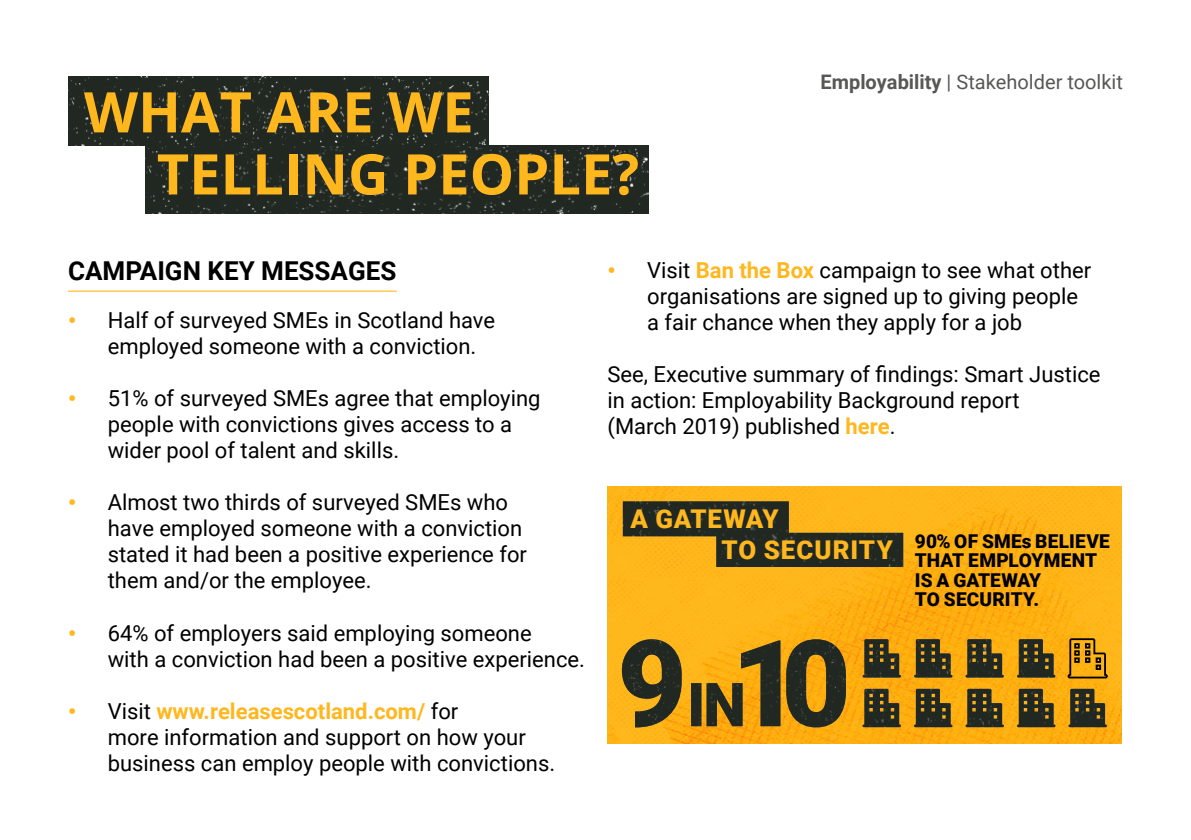
<style>
.page{position:relative;width:1191px;height:840px;background:#fff}
.page>*{position:absolute;margin:0;border:0;box-sizing:border-box;transform-origin:0 0}
.t1{font:700 56px/62px "Open Sans";color:#ffb71e}
.t2{font:700 26px "Roboto";color:#000}
.t3{font:900 25.8px "Roboto";letter-spacing:.015em;color:#ffb71e}
.t4{font:22px/26px "Roboto";color:#000}
.t5{font:20px "Roboto";color:#575756}
.t6{font:900 19px/19px "Roboto";letter-spacing:.01em;color:#000}
.s1{font-weight:700}
.s2{font-weight:900;color:#ffb71e}
.s3{font-weight:700;color:#ffb71e}
.s4{font-size:25.8px;color:#ffb71e}
</style>
<div class="page">
<img style="left:68px;top:77px;width:420px;height:68px">
<img style="left:145px;top:145px;width:503px;height:68px">
<hr style="left:68px;top:290px;width:329px;height:1px;background:#ffb71e">
<img style="left:607px;top:486px;width:514px;height:257px">
<img style="left:623px;top:501px;width:280px;height:65px">
<img style="left:622px;top:639px;width:224px;height:88px">
<img style="left:862px;top:638px;width:244px;height:88px">
<h1 class="t1" style="left:157px;top:80px;width:484px;text-indent:-73px">WHAT ARE WE<br>TELLING PEOPLE?</h1>
<p class="t5" style="left:820px;top:68px;width:304px"><span class="s1">Employability</span> | Stakeholder toolkit</p>
<p class="t2" style="left:68px;top:252px;width:330px">CAMPAIGN KEY MESSAGES</p>
<p class="t4" style="left:647px;top:256px;width:445px;text-indent:-40px"><span class="s2">•</span> Visit <span class="s3">Ban the Box</span> campaign to see what other organisations are signed up to giving people a fair chance when they apply for a job</p>
<p class="t4" style="left:607px;top:360px;width:494px">See, Executive summary of findings: Smart Justice in action: Employability Background report<br>(March 2019) published <span class="s3">here</span>.</p>
<p class="t4" style="left:108px;top:306px;width:389px;text-indent:-40px"><span class="s2">•</span> Half of surveyed SMEs in Scotland have employed someone with a conviction.</p>
<p class="t4" style="left:108px;top:384px;width:434px;text-indent:-40px"><span class="s2">•</span> 51% of surveyed SMEs agree that employing people with convictions gives access to a wider pool of talent and skills.</p>
<p class="t4" style="left:108px;top:488px;width:421px;text-indent:-40px"><span class="s2">•</span> Almost two thirds of surveyed SMEs who have employed someone with a conviction stated it had been a positive experience for them and/or the employee.</p>
<p class="t4" style="left:108px;top:618px;width:479px;text-indent:-40px"><span class="s2">•</span> 64% of employers said employing someone<br>with a conviction had been a positive experience.</p>
<p class="t4" style="left:108px;top:696px;width:449px;text-indent:-40px"><span class="s2">•</span> Visit <span class="s3">www.releasescotland.com/</span> for<br>more information and support on how your business can employ people with convictions.</p>
<p class="t3" style="left:630px;top:500px;width:150px">A GATEWAY</p>
<p class="t6" style="left:915px;top:531px;width:196px;text-indent:-193px"><span class="s4">TO SECURITY</span> 90% OF SMEs BELIEVE<br>THAT EMPLOYMENT<br>IS A GATEWAY<br>TO SECURITY.</p>
</div>
